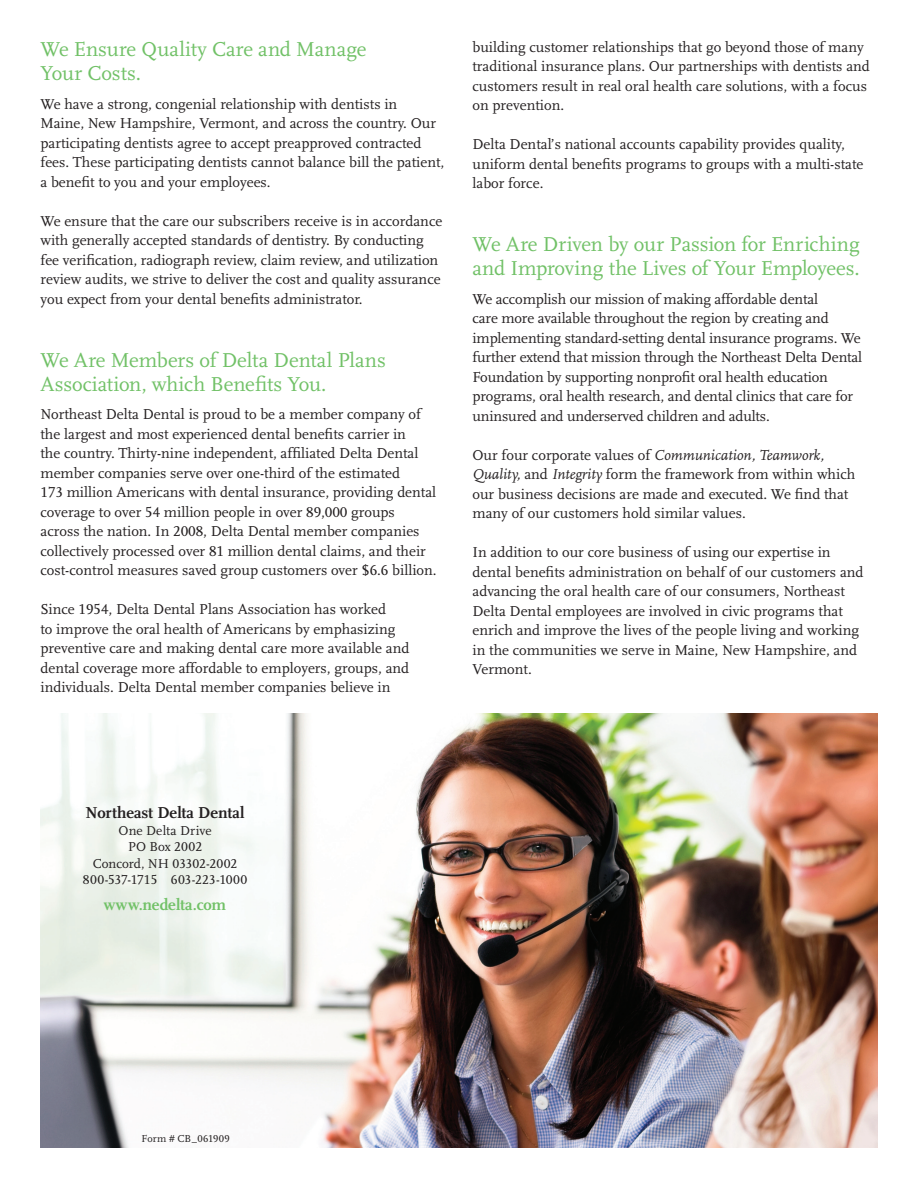
<style>
.page{position:relative;width:918px;height:1188px;background:#fff}
.page>*{position:absolute;margin:0;border:0;box-sizing:border-box;transform-origin:0 0}
.t1{font:21px/24px "Scala LF";letter-spacing:-.005em;color:#71c167}
.t2{font:700 16.5px "Scala LF";letter-spacing:.005em;color:#231f20}
.t3{font:700 16.5px "Scala LF";color:#71c167}
.t4{font:15px/19.5px "Scala LF";color:#231f20}
.t5{font:13.5px "Scala LF";letter-spacing:.005em;color:#231f20}
.t6{font:10.5px "Scala LF";letter-spacing:.015em;color:#231f20}
.s1{font-style:italic}
</style>
<div class="page">
<img style="left:40px;top:713px;width:838px;height:435px">
<p class="t1" style="left:40px;top:38px;width:328px">We Ensure Quality Care and Manage</p>
<p class="t1" style="left:40px;top:62px;width:102px">Your Costs.</p>
<p class="t4" style="left:40px;top:94px;width:405px">We have a strong, congenial relationship with dentists in Maine, New Hampshire, Vermont, and across the country. Our participating dentists agree to accept preapproved contracted fees. These participating dentists cannot balance bill the patient, a benefit to you and your employees.</p>
<p class="t4" style="left:40px;top:211px;width:403px">We ensure that the care our subscribers receive is in accordance with generally accepted standards of dentistry. By conducting fee verification, radiograph review, claim review, and utilization review audits, we strive to deliver the cost and quality assurance you expect from your dental benefits administrator.</p>
<p class="t1" style="left:40px;top:348px;width:347px">We Are Members of Delta Dental Plans<br>Association, which Benefits You.</p>
<p class="t4" style="left:40px;top:405px;width:398px">Northeast Delta Dental is proud to be a member company of the largest and most experienced dental benefits carrier in<br>the country. Thirty-nine independent, affiliated Delta Dental member companies serve over one-third of the estimated<br>173 million Americans with dental insurance, providing dental coverage to over 54 million people in over 89,000 groups across the nation. In 2008, Delta Dental member companies collectively processed over 81 million dental claims, and their cost-control measures saved group customers over $6.6 billion.</p>
<p class="t4" style="left:40px;top:600px;width:370px">Since 1954, Delta Dental Plans Association has worked<br>to improve the oral health of Americans by emphasizing preventive care and making dental care more available and dental coverage more affordable to employers, groups, and individuals. Delta Dental member companies believe in</p>
<p class="t4" style="left:472px;top:37px;width:399px">building customer relationships that go beyond those of many traditional insurance plans. Our partnerships with dentists and customers result in real oral health care solutions, with a focus on prevention.</p>
<p class="t4" style="left:472px;top:135px;width:392px">Delta Dental’s national accounts capability provides quality, uniform dental benefits programs to groups with a multi-state labor force.</p>
<p class="t1" style="left:472px;top:233px;width:389px">We Are Driven by our Passion for Enriching and Improving the Lives of Your Employees.</p>
<p class="t4" style="left:472px;top:289px;width:391px">We accomplish our mission of making affordable dental<br>care more available throughout the region by creating and implementing standard-setting dental insurance programs. We further extend that mission through the Northeast Delta Dental Foundation by supporting nonprofit oral health education programs, oral health research, and dental clinics that care for uninsured and underserved children and adults.</p>
<p class="t4" style="left:472px;top:445px;width:384px">Our four corporate values of <span class="s1">Communication, Teamwork, Quality,</span> and <span class="s1">Integrity</span> form the framework from within which our business decisions are made and executed. We find that many of our customers hold similar values.</p>
<p class="t4" style="left:472px;top:543px;width:393px">In addition to our core business of using our expertise in dental benefits administration on behalf of our customers and advancing the oral health care of our consumers, Northeast Delta Dental employees are involved in civic programs that enrich and improve the lives of the people living and working in the communities we serve in Maine, New Hampshire, and Vermont.</p>
<p class="t2" style="left:86px;top:803px;width:161px">Northeast Delta Dental</p>
<p class="t5" style="left:118px;top:823px;width:95px">One Delta Drive</p>
<p class="t5" style="left:128px;top:839px;width:76px">PO Box 2002</p>
<p class="t5" style="left:93px;top:856px;width:146px">Concord, NH 03302-2002</p>
<p class="t5" style="left:83px;top:872px;width:166px">800-537-1715 603-223-1000</p>
<p class="t3" style="left:104px;top:895px;width:124px">www.nedelta.com</p>
<p class="t6" style="left:142px;top:1132px;width:90px">Form # CB_061909</p>
</div>
